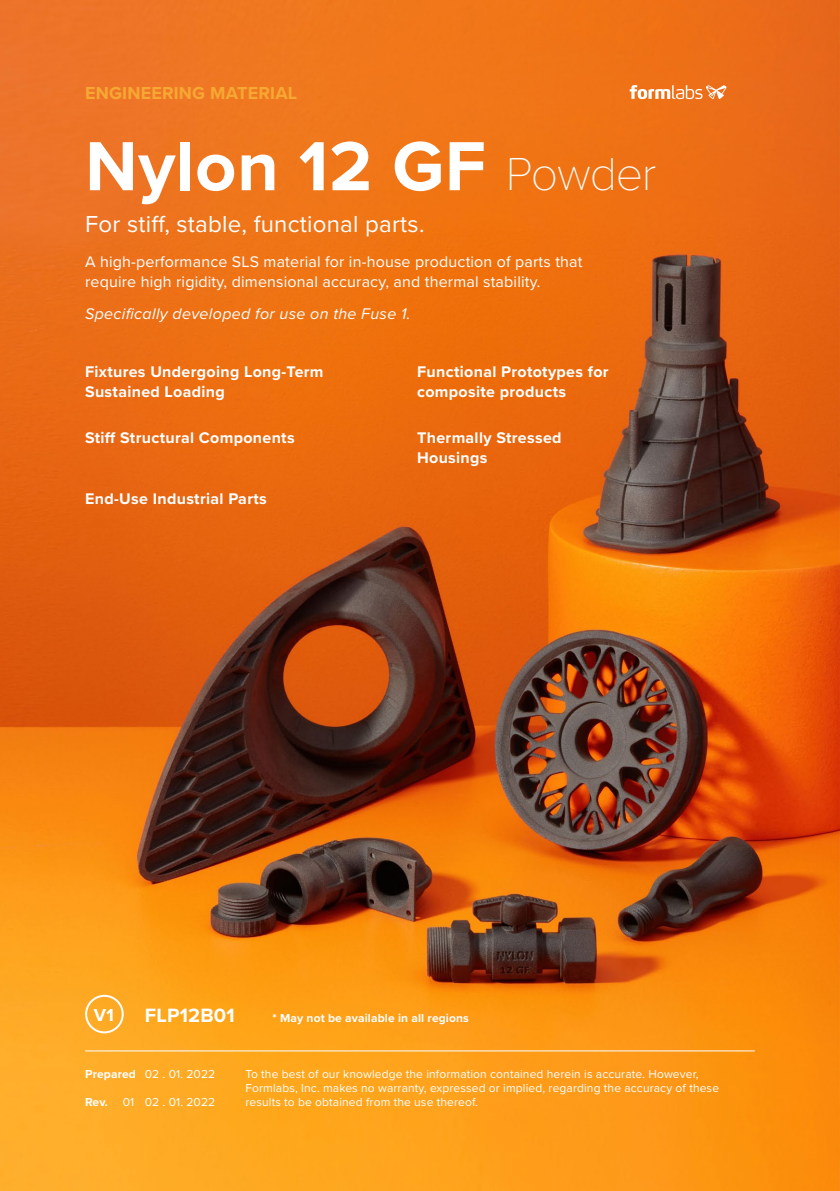
<style>
.page{position:relative;width:840px;height:1191px;background:#fff}
.page>*{position:absolute;margin:0;border:0;box-sizing:border-box;transform-origin:0 0}
.t1{font:700 72px "Proxima Nova";letter-spacing:.01em;color:#fff}
.t2{font:24px "Proxima Nova";letter-spacing:.01em;color:#fff}
.t3{font:700 20px "Proxima Nova";letter-spacing:.01em;color:#fff}
.t4{font:700 18px "Proxima Nova";letter-spacing:.01em;color:#f7a833}
.t5{font:700 18px "Proxima Nova";color:#fff}
.t6{font:700 16px/20px "Proxima Nova";letter-spacing:.02em;color:#fff}
.t7{font:16px/20px "Proxima Nova";letter-spacing:.01em;color:#fff}
.t8{font:italic 16px "Proxima Nova";letter-spacing:.02em;color:#fff}
.t9{font:12px/14px "Proxima Nova";letter-spacing:.01em;color:#fff}
.t10{font:700 12px "Proxima Nova";letter-spacing:.01em;color:#fff}
.s1{font-family:"Proxima Nova T";font-weight:100;font-size:48px}
.s2{font-weight:700}
</style>
<div class="page">
<img style="left:0;top:0;width:839px;height:1191px">
<hr style="left:85px;top:1050px;width:669px;height:1px;background:#fff">
<div style="left:85px;top:994px;width:39px;height:39px;border:2px solid #fff;border-radius:50%"></div>
<svg style="left:629px;top:85px;width:97px;height:14px"></svg>
<h3 class="t4" style="left:85px;top:80px;width:213px">ENGINEERING MATERIAL</h3>
<h1 class="t1" style="left:85px;top:112px;width:572px">Nylon 12 GF <span class="s1">Powder</span></h1>
<h2 class="t2" style="left:85px;top:206px;width:341px">For stiff, stable, functional parts.</h2>
<h3 class="t7" style="left:85px;top:251px;width:498px">A high-performance SLS material for in-house production of parts that require high rigidity, dimensional accuracy, and thermal stability.</h3>
<h3 class="t8" style="left:85px;top:301px;width:327px">Specifically developed for use on the Fuse 1.</h3>
<h3 class="t6" style="left:85px;top:361px;width:240px">Fixtures Undergoing Long-Term<br>Sustained Loading</h3>
<h3 class="t6" style="left:417px;top:361px;width:193px">Functional Prototypes for composite products</h3>
<h3 class="t6" style="left:85px;top:427px;width:211px">Stiff Structural Components</h3>
<h3 class="t6" style="left:417px;top:427px;width:146px">Thermally Stressed<br>Housings</h3>
<h3 class="t6" style="left:85px;top:488px;width:183px">End-Use Industrial Parts</h3>
<h3 class="t5" style="left:94px;top:1001px;width:21px">V1</h3>
<h3 class="t3" style="left:145px;top:1000px;width:91px">FLP12B01</h3>
<p class="t10" style="left:272px;top:1009px;width:198px">* May not be available in all regions</p>
<p class="t9" style="left:85px;top:1066px;width:132px"><span class="s2">Prepared</span> 02 . 01. 2022</p>
<p class="t9" style="left:245px;top:1066px;width:475px">To the best of our knowledge the information contained herein is accurate. However,<br>Formlabs, Inc. makes no warranty, expressed or implied, regarding the accuracy of these</p>
<p class="t9" style="left:85px;top:1094px;width:132px"><span class="s2">Rev.</span> 01 02 . 01. 2022</p>
<p class="t9" style="left:245px;top:1094px;width:234px">results to be obtained from the use thereof.</p>
</div>
